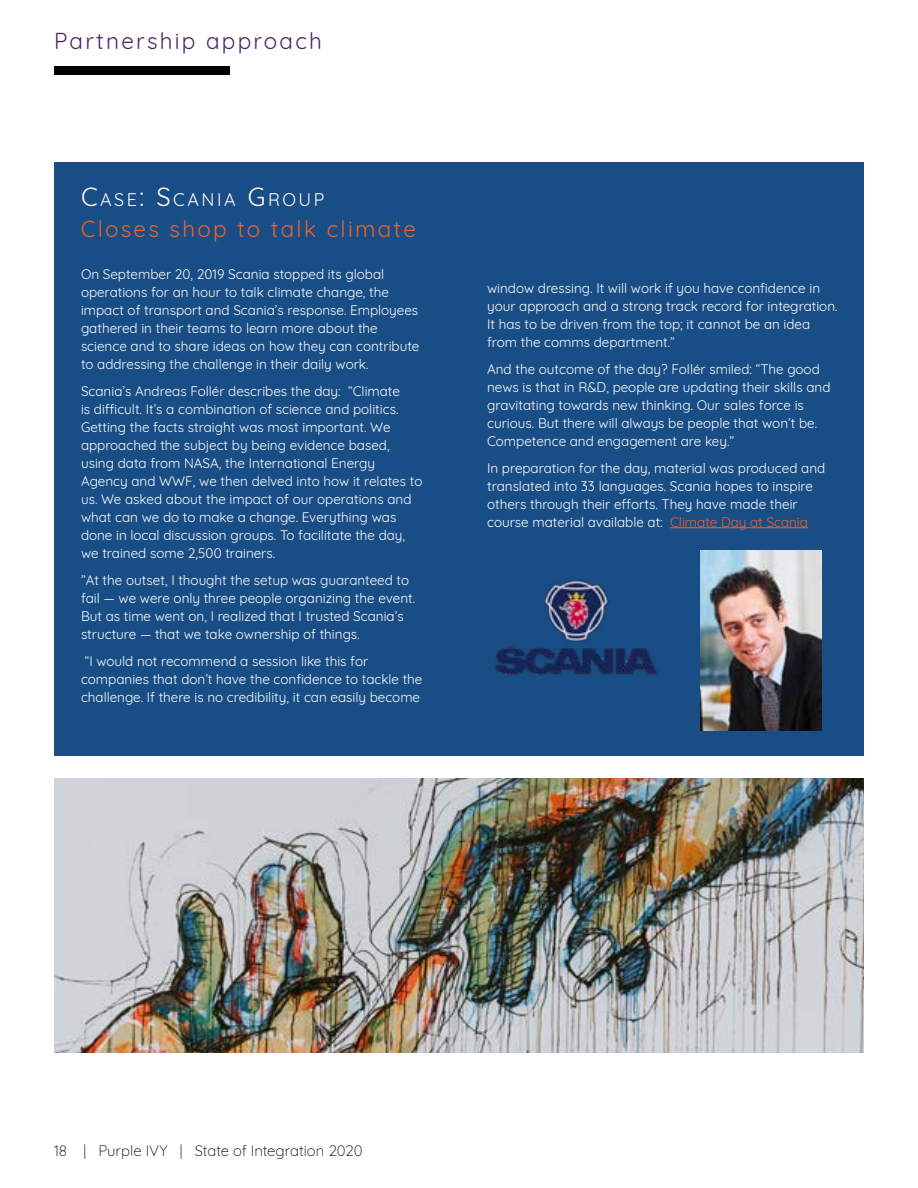
<style>
.page{position:relative;width:918px;height:1188px;background:#fff}
.page>*{position:absolute;margin:0;border:0;box-sizing:border-box;transform-origin:0 0}
.t1{font:22.5px "Quicksand";letter-spacing:.1em;color:#ec632f}
.t2{font:22.5px "Quicksand";letter-spacing:.1em;color:#4b2369}
.t3{font:17.85px "Quicksand";letter-spacing:.145em;color:#fff}
.t4{font:300 15px "Quicksand";letter-spacing:-.005em;color:#000}
.t5{font:13.5px/18px "Quicksand";color:#fff}
.s1{font-size:25.5px}
.s2{color:#ec632f}
</style>
<div class="page">
<img style="left:54px;top:778px;width:810px;height:275px">
<div style="left:54px;top:162px;width:810px;height:594px;background:#194d85"></div>
<hr style="left:670px;top:527px;width:138px;height:1px;background:#ec632f">
<img style="left:700px;top:550px;width:122px;height:180px">
<div style="left:54px;top:66px;width:176px;height:9px;background:#000"></div>
<img style="left:494px;top:579px;width:164px;height:96px">
<h1 class="t2" style="left:54px;top:23px;width:269px">Partnership approach</h1>
<h2 class="t3" style="left:81px;top:186px;width:245px"><span class="s1">C</span>ASE<span class="s1">: S</span>CANIA <span class="s1">G</span>ROUP</h2>
<h1 class="t1" style="left:81px;top:212px;width:336px">Closes shop to talk climate</h1>
<p class="t5" style="left:81px;top:264px;width:340px">On September 20, 2019 Scania stopped its global operations for an hour to talk climate change, the impact of transport and Scania’s response. Employees gathered in their teams to learn more about the science and to share ideas on how they can contribute to addressing the challenge in their daily work.</p>
<p class="t5" style="left:81px;top:381px;width:343px">Scania’s Andreas Follér describes the day: “Climate<br>is difficult. It’s a combination of science and politics.<br>Getting the facts straight was most important. We approached the subject by being evidence based, using data from NASA, the International Energy Agency and WWF, we then delved into how it relates to us. We asked about the impact of our operations and what can we do to make a change. Everything was done in local discussion groups. To facilitate the day, we trained some 2,500 trainers.</p>
<p class="t5" style="left:81px;top:570px;width:336px">”At the outset, I thought the setup was guaranteed to fail — we were only three people organizing the event.<br>But as time went on, I realized that I trusted Scania’s structure — that we take ownership of things.</p>
<p class="t5" style="left:81px;top:651px;width:343px">“I would not recommend a session like this for companies that don’t have the confidence to tackle the challenge. If there is no credibility, it can easily become</p>
<p class="t5" style="left:487px;top:278px;width:352px">window dressing. It will work if you have confidence in your approach and a strong track record for integration.<br>It has to be driven from the top; it cannot be an idea from the comms department.”</p>
<p class="t5" style="left:487px;top:359px;width:345px">And the outcome of the day? Follér smiled: “The good news is that in R&amp;D, people are updating their skills and gravitating towards new thinking. Our sales force is curious. But there will always be people that won’t be.<br>Competence and engagement are key.”</p>
<p class="t5" style="left:487px;top:458px;width:340px">In preparation for the day, material was produced and translated into 33 languages. Scania hopes to inspire others through their efforts. They have made their course material available at: <span class="s2">Climate Day at Scania</span></p>
<p class="t4" style="left:54px;top:1139px;width:310px">18 | Purple IVY | State of Integration 2020</p>
<p class="t4" style="left:22px;top:1145px;width:310px">18 | Purple IVY | State of Integration 2020</p>
</div>
